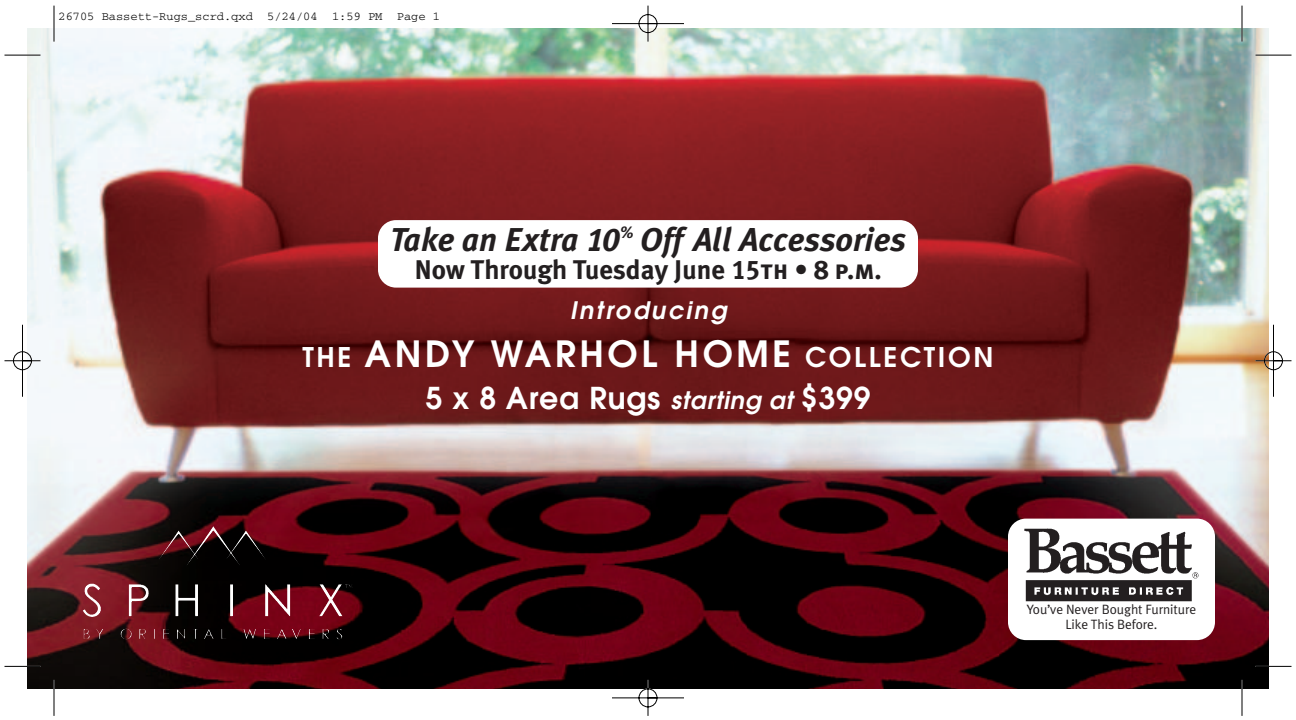
<style>
.page{position:relative;width:1296px;height:720px;background:#fff}
.page>*{position:absolute;margin:0;border:0;box-sizing:border-box;transform-origin:0 0}
.t1{font:600 36px "Avant Garde";letter-spacing:.1em;color:#fff}
.t2{font:italic 700 33px "Meta Plus";color:#231f20}
.t3{font:600 30px "Avant Garde";letter-spacing:.03em;color:#fff}
.t4{font:700 27px "Meta Plus";color:#231f20}
.t5{font:italic 600 24px "Avant Garde";letter-spacing:.1em;color:#fff}
.t6{font:13.5px/15px "Meta Plus Normal";letter-spacing:-.005em;color:#231f20;text-align:center}
.t7{font:12px "Courier";color:#000}
.s1{font-family:"Meta Plus Bold Caps";font-weight:400}
.s2{font-size:27px}
.s3{font-style:italic;font-size:24px}
</style>
<div class="page">
<img style="left:4px;top:5px;width:1288px;height:711px">
<p class="t7" style="left:58px;top:12px;width:383px">26705 Bassett-Rugs_scrd.qxd 5/24/04 1:59 PM Page 1</p>
<h2 class="t2" style="left:390px;top:226px;width:518px">Take an Extra <span class="s1">10</span><sup>%</sup> Off All Accessories</h2>
<h3 class="t4" style="left:414px;top:259px;width:469px">Now Through Tuesday June <span class="s1">15th</span> • <span class="s1">8 p.m.</span></h3>
<h3 class="t5" style="left:570px;top:301px;width:158px">Introducing</h3>
<h1 class="t1" style="left:303px;top:341px;width:692px"><span class="s2">THE</span> ANDY WARHOL HOME <span class="s2">COLLECTION</span></h1>
<h3 class="t3" style="left:425px;top:387px;width:447px">5 x 8 Area Rugs <span class="s3">starting at</span> $399</h3>
<p class="t6" style="left:1027px;top:603px;width:171px">You’ve Never Bought Furniture<br>Like This Before.</p>
</div>
